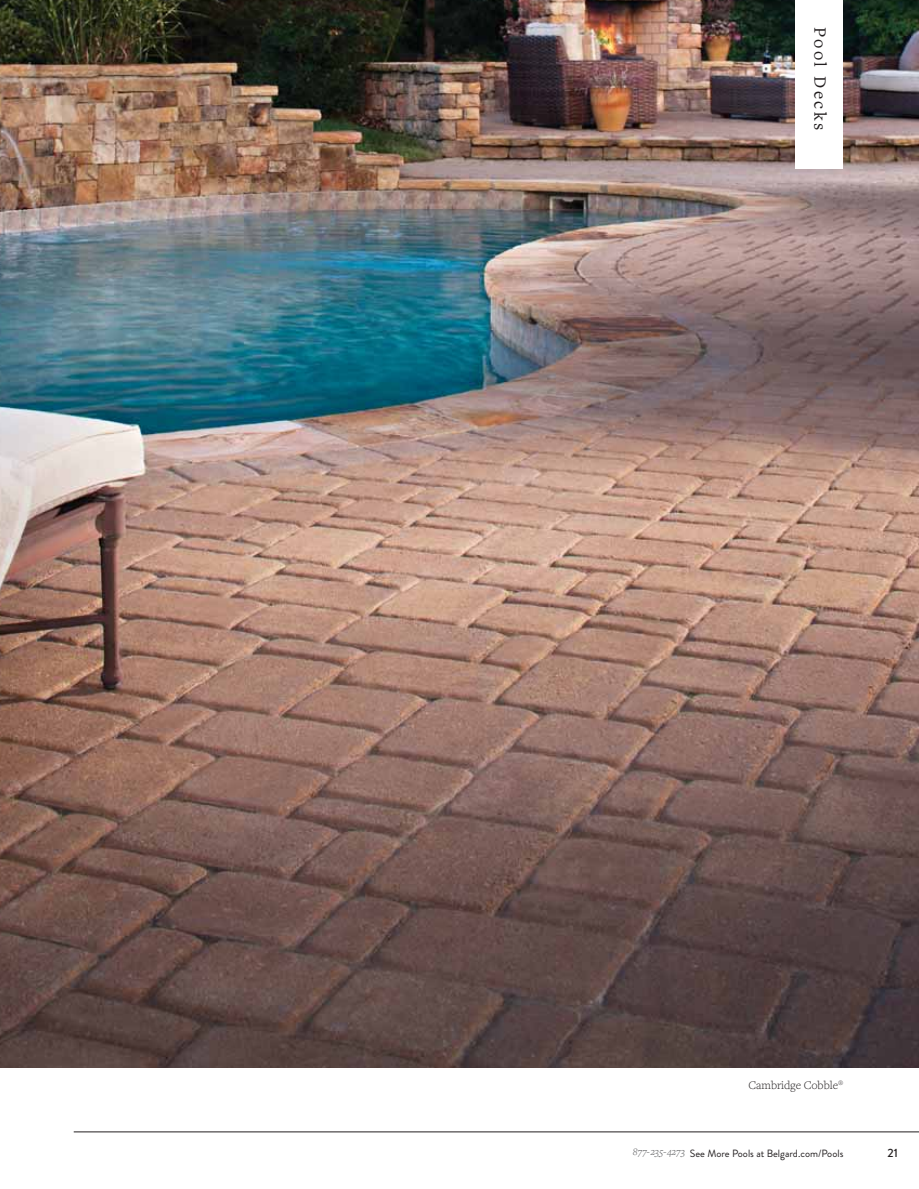
<style>
.page{position:relative;width:919px;height:1189px;background:#fff}
.page>*{position:absolute;margin:0;border:0;box-sizing:border-box;transform-origin:0 0}
.t1{font:18px "Freight Text Pro";letter-spacing:.13em;color:#231f20}
.t2{font:300 12px "Freight Text Pro";color:#231f20}
.t3{font:500 12px "Brandon Grotesque";color:#231f20}
.t4{font:10.5px "Brandon Grotesque";color:#231f20}
.s1{font-family:"Freight Text Pro";font-weight:300;font-style:italic;color:#58595b}
</style>
<div class="page">
<img style="left:0;top:0;width:918px;height:1067px">
<div style="left:795px;top:0;width:47px;height:168px;background:#fff"></div>
<hr style="left:74px;top:1131px;width:844px;height:1px;background:#231f20">
<h1 class="t1" style="left:826px;top:27px;width:104px;rotate:90deg">Pool Decks</h1>
<p class="t2" style="left:748px;top:1080px;width:96px">Cambridge Cobble<sup>®</sup></p>
<p class="t4" style="left:632px;top:1148px;width:212px"><span class="s1">877-235-4273</span> See More Pools at Belgard.com/Pools</p>
<p class="t3" style="left:887px;top:1145px;width:12px">21</p>
</div>
